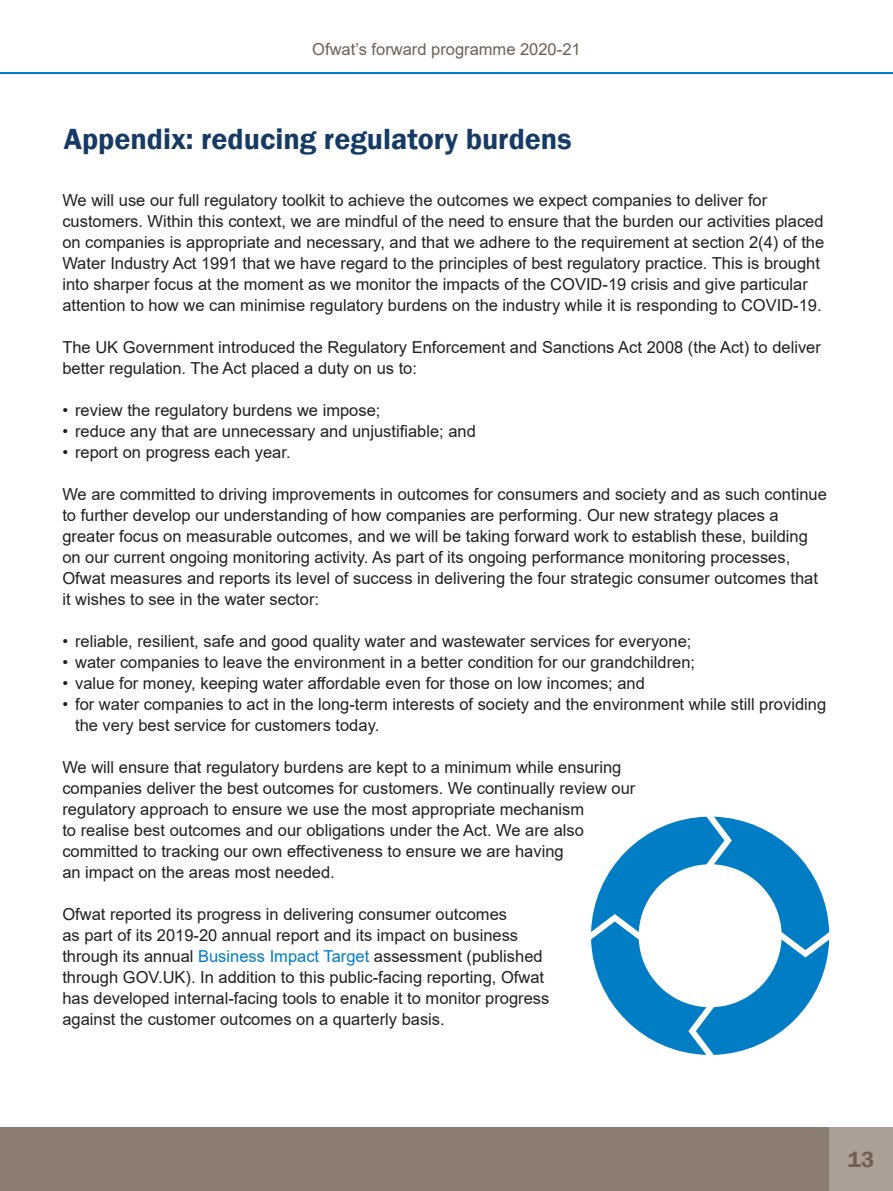
<style>
.page{position:relative;width:893px;height:1191px;background:#fff}
.page>*{position:absolute;margin:0;border:0;box-sizing:border-box;transform-origin:0 0}
.t1{font:600 30px "Franklin Gothic";color:#143a65}
.t2{font:600 22.5px "Franklin Gothic";color:#706052}
.t3{font:16.5px/21px "Arial";color:#231f20}
.t4{font:16.5px "Arial";color:#706052}
.s1{color:#007dc5}
</style>
<div class="page">
<hr style="left:0;top:72px;width:893px;height:2px;background:#007dc5">
<div style="left:0;top:1127px;width:893px;height:64px;background:#8b7e71"></div>
<div style="left:829px;top:1127px;width:64px;height:64px;background:#aca096"></div>
<svg style="left:591px;top:816px;width:238px;height:238px"></svg>
<p class="t4" style="left:312px;top:37px;width:270px">Ofwat’s forward programme 2020-21</p>
<p class="t1" style="left:64px;top:120px;width:509px">Appendix: reducing regulatory burdens</p>
<p class="t3" style="left:62px;top:189px;width:763px">We will use our full regulatory toolkit to achieve the outcomes we expect companies to deliver for customers. Within this context, we are mindful of the need to ensure that the burden our activities placed on companies is appropriate and necessary, and that we adhere to the requirement at section 2(4) of the Water Industry Act 1991 that we have regard to the principles of best regulatory practice. This is brought into sharper focus at the moment as we monitor the impacts of the COVID-19 crisis and give particular attention to how we can minimise regulatory burdens on the industry while it is responding to COVID-19.</p>
<p class="t3" style="left:62px;top:336px;width:760px">The UK Government introduced the Regulatory Enforcement and Sanctions Act 2008 (the Act) to deliver better regulation. The Act placed a duty on us to:</p>
<p class="t3" style="left:62px;top:399px;width:320px">• review the regulatory burdens we impose;</p>
<p class="t3" style="left:62px;top:420px;width:415px">• reduce any that are unnecessary and unjustifiable; and</p>
<p class="t3" style="left:62px;top:441px;width:230px">• report on progress each year.</p>
<p class="t3" style="left:62px;top:483px;width:766px">We are committed to driving improvements in outcomes for consumers and society and as such continue to further develop our understanding of how companies are performing. Our new strategy places a greater focus on measurable outcomes, and we will be taking forward work to establish these, building on our current ongoing monitoring activity. As part of its ongoing performance monitoring processes, Ofwat measures and reports its level of success in delivering the four strategic consumer outcomes that it wishes to see in the water sector:</p>
<p class="t3" style="left:62px;top:630px;width:631px">• reliable, resilient, safe and good quality water and wastewater services for everyone;</p>
<p class="t3" style="left:62px;top:651px;width:634px">• water companies to leave the environment in a better condition for our grandchildren;</p>
<p class="t3" style="left:62px;top:672px;width:584px">• value for money, keeping water affordable even for those on low incomes; and</p>
<p class="t3" style="left:75px;top:693px;width:753px;text-indent:-13px">• for water companies to act in the long-term interests of society and the environment while still providing the very best service for customers today.</p>
<p class="t3" style="left:62px;top:756px;width:574px">We will ensure that regulatory burdens are kept to a minimum while ensuring companies deliver the best outcomes for customers. We continually review our regulatory approach to ensure we use the most appropriate mechanism<br>to realise best outcomes and our obligations under the Act. We are also committed to tracking our own effectiveness to ensure we are having<br>an impact on the areas most needed.</p>
<p class="t3" style="left:62px;top:903px;width:488px">Ofwat reported its progress in delivering consumer outcomes<br>as part of its 2019-20 annual report and its impact on business through its annual <span class="s1">Business Impact Target</span> assessment (published through GOV.UK). In addition to this public-facing reporting, Ofwat has developed internal-facing tools to enable it to monitor progress against the customer outcomes on a quarterly basis.</p>
<p class="t2" style="left:848px;top:1145px;width:28px">13</p>
</div>
